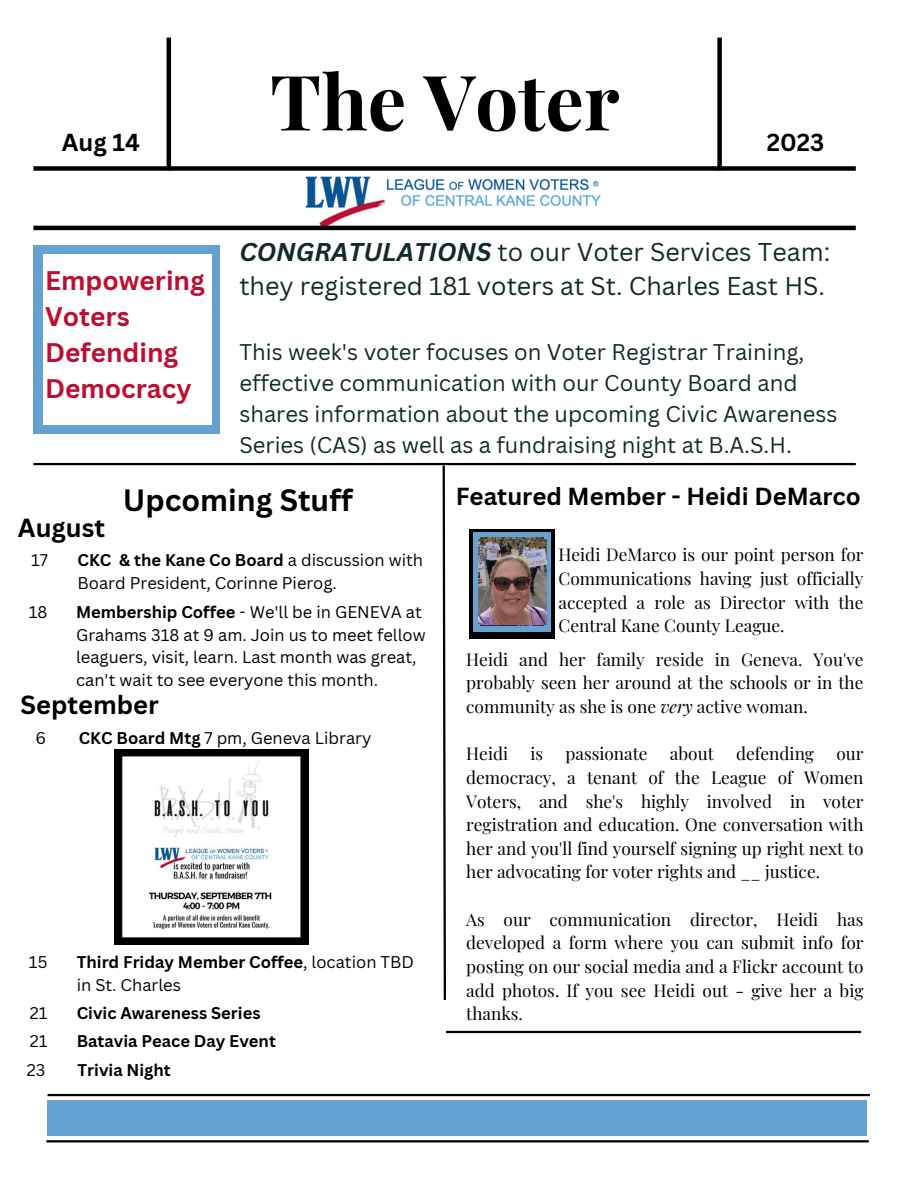
<style>
.page{position:relative;width:918px;height:1188px;background:#fff}
.page>*{position:absolute;margin:0;border:0;box-sizing:border-box;transform-origin:0 0}
.t1{font:700 76.5px "Playfair Display";color:#000}
.t2{font:700 30px "Canva Sans";color:#000}
.t3{font:700 26.25px "Canva Sans";color:#bd0e34}
.t4{font:700 25.5px "Canva Sans";color:#000}
.t5{font:25.05px/34.2px "Canva Sans";color:#13292a}
.t6{font:700 24px "Canva Sans";color:#000}
.t7{font:22.05px/30.9px "Canva Sans";color:#13292a}
.t8{font:17.25px/23.7px "Playfair Display";color:#000;text-align:justify}
.t9{font:16.5px/22.5px "Canva Sans";color:#000}
.t10{font:700 16.5px "Canva Sans";color:#000}
.s1{font-weight:700;font-style:italic}
.s2{font-weight:700}
.s3{font-style:italic}
</style>
<div class="page">
<img style="left:296px;top:176px;width:326px;height:50px">
<div style="left:33px;top:166px;width:823px;height:5px;background:#000"></div>
<hr style="left:33px;top:226px;width:823px;height:4px;background:#000">
<hr style="left:167px;top:38px;width:4px;height:132px;background:#000">
<div style="left:717px;top:38px;width:5px;height:132px;background:#000"></div>
<div style="left:33px;top:245px;width:187px;height:189px;background:#65a2d2"></div>
<hr style="left:33px;top:463px;width:823px;height:2px;background:#000">
<svg style="left:441px;top:465px;width:6px;height:535px"></svg>
<hr style="left:48px;top:1094px;width:822px;height:2px;background:#000">
<hr style="left:46px;top:1140px;width:823px;height:2px;background:#000">
<div style="left:48px;top:1100px;width:819px;height:36px;background:#65a2d2"></div>
<div style="left:469px;top:529px;width:86px;height:109px;background:#000"></div>
<svg style="left:474px;top:532px;width:77px;height:100px;background:#6497c0"></svg>
<div style="left:43px;top:254px;width:168px;height:171px;background:#fff"></div>
<hr style="left:446px;top:1031px;width:415px;height:2px;background:#000">
<img style="left:478px;top:539px;width:68px;height:86px">
<img style="left:114px;top:750px;width:195px;height:194px">
<p class="t1" style="left:270px;top:48px;width:351px">The Voter</p>
<p class="t6" style="left:62px;top:125px;width:80px">Aug 14</p>
<p class="t6" style="left:767px;top:125px;width:59px">2023</p>
<p class="t3" style="left:45px;top:262px;width:161px">Empowering</p>
<p class="t3" style="left:45px;top:298px;width:86px">Voters</p>
<p class="t3" style="left:45px;top:334px;width:135px">Defending</p>
<p class="t3" style="left:45px;top:370px;width:148px">Democracy</p>
<p class="t5" style="left:239px;top:234px;width:592px"><span class="s1">CONGRATULATIONS</span> to our Voter Services Team: they registered 181 voters at St. Charles East HS.</p>
<p class="t7" style="left:239px;top:336px;width:600px">This week's voter focuses on Voter Registrar Training, effective communication with our County Board and shares information about the upcoming Civic Awareness Series (CAS) as well as a fundraising night at B.A.S.H.</p>
<p class="t2" style="left:123px;top:479px;width:231px">Upcoming Stuff</p>
<p class="t6" style="left:456px;top:479px;width:407px">Featured Member - Heidi DeMarco</p>
<p class="t4" style="left:18px;top:510px;width:89px">August</p>
<p class="t9" style="left:31px;top:549px;width:18px">17</p>
<p class="t9" style="left:78px;top:549px;width:347px"><span class="s2">CKC &amp; the Kane Co Board</span> a discussion with<br>Board President, Corinne Pierog.</p>
<p class="t9" style="left:29px;top:601px;width:20px">18</p>
<p class="t9" style="left:76px;top:601px;width:351px"><span class="s2">Membership Coffee</span> - We'll be in GENEVA at Grahams 318 at 9 am. Join us to meet fellow leaguers, visit, learn. Last month was great, can't wait to see everyone this month.</p>
<p class="t4" style="left:21px;top:687px;width:140px">September</p>
<p class="t9" style="left:36px;top:726px;width:12px">6</p>
<p class="t9" style="left:79px;top:726px;width:294px"><span class="s2">CKC Board Mtg</span> 7 pm, Geneva Library</p>
<p class="t8" style="left:558px;top:542px;width:307px">Heidi DeMarco is our point person for Communications having just officially accepted a role as Director with the Central Kane County League.</p>
<p class="t8" style="left:466px;top:647px;width:399px">Heidi and her family reside in Geneva. You've probably seen her around at the schools or in the community as she is one <span class="s3">very</span> active woman.</p>
<p class="t8" style="left:466px;top:741px;width:43px">Heidi</p>
<p class="t8" style="left:530px;top:741px;width:14px">is</p>
<p class="t8" style="left:565px;top:741px;width:84px">passionate</p>
<p class="t8" style="left:670px;top:741px;width:45px">about</p>
<p class="t8" style="left:736px;top:741px;width:79px">defending</p>
<p class="t8" style="left:466px;top:741px;width:399px;text-indent:370px">our democracy, a tenant of the League of Women Voters, and she's highly involved in voter registration and education. One conversation with her and you'll find yourself signing up right next to her advocating for voter rights and __ justice.</p>
<p class="t8" style="left:466px;top:907px;width:399px">As our communication director, Heidi has developed a form where you can submit info for posting on our social media and a Flickr account to add photos. If you see Heidi out - give her a big thanks.</p>
<p class="t9" style="left:29px;top:950px;width:20px">15</p>
<p class="t9" style="left:77px;top:950px;width:339px"><span class="s2">Third Friday Member Coffee</span>, location TBD in St. Charles</p>
<p class="t9" style="left:30px;top:1001px;width:19px">21</p>
<p class="t10" style="left:77px;top:1001px;width:185px">Civic Awareness Series</p>
<p class="t9" style="left:30px;top:1029px;width:19px">21</p>
<p class="t10" style="left:77px;top:1029px;width:201px">Batavia Peace Day Event</p>
<p class="t9" style="left:27px;top:1059px;width:20px">23</p>
<p class="t10" style="left:78px;top:1059px;width:95px">Trivia Night</p>
</div>
